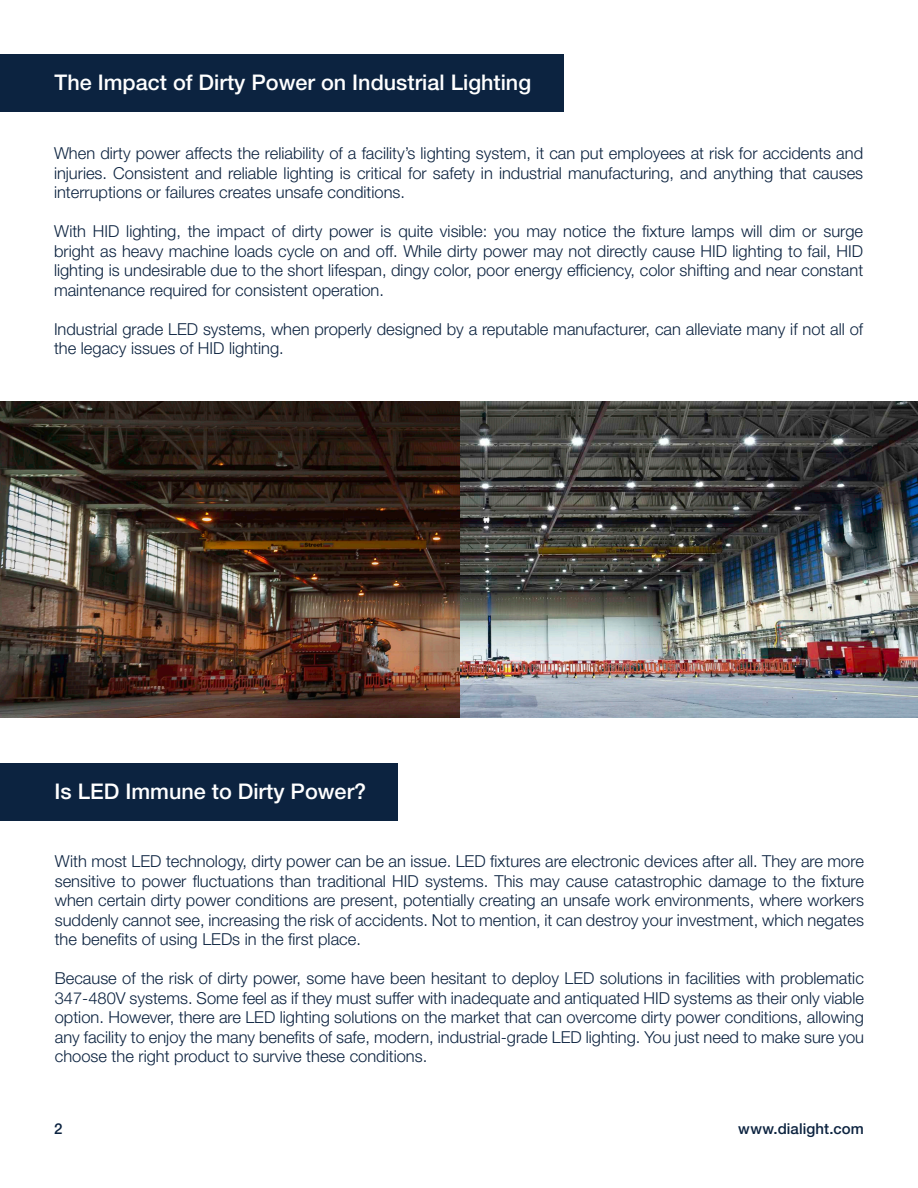
<style>
.page{position:relative;width:918px;height:1188px;background:#fff}
.page>*{position:absolute;margin:0;border:0;box-sizing:border-box;transform-origin:0 0}
.t1{font:500 21.6px "Helvetica Neue LT Std";color:#fff}
.t2{font:300 16.5px/19.5px "Helvetica Neue LT Std";color:#0c2340;text-align:justify}
.t3{font:500 15px "Helvetica Neue LT Std";letter-spacing:.005em;color:#0c2340}
</style>
<div class="page">
<hr style="left:917px;top:752px;width:1px;height:436px;background:#0c2340">
<div style="left:0;top:54px;width:563px;height:58px;background:#0c2340"></div>
<div style="left:0;top:763px;width:398px;height:58px;background:#0c2340"></div>
<img style="left:0;top:402px;width:918px;height:316px">
<p class="t1" style="left:55px;top:70px;width:478px">The Impact of Dirty Power on Industrial Lighting</p>
<p class="t2" style="left:54px;top:143px;width:811px">When dirty power affects the reliability of a facility’s lighting system, it can put employees at risk for accidents and injuries. Consistent and reliable lighting is critical for safety in industrial manufacturing, and anything that causes interruptions or failures creates unsafe conditions.</p>
<p class="t2" style="left:54px;top:221px;width:811px">With HID lighting, the impact of dirty power is quite visible: you may notice the fixture lamps will dim or surge bright as heavy machine loads cycle on and off. While dirty power may not directly cause HID lighting to fail, HID lighting is undesirable due to the short lifespan, dingy color, poor energy efficiency, color shifting and near constant maintenance required for consistent operation.</p>
<p class="t2" style="left:54px;top:319px;width:811px">Industrial grade LED systems, when properly designed by a reputable manufacturer, can alleviate many if not all of the legacy issues of HID lighting.</p>
<p class="t1" style="left:55px;top:779px;width:313px">Is LED Immune to Dirty Power?</p>
<p class="t2" style="left:55px;top:851px;width:811px">With most LED technology, dirty power can be an issue. LED fixtures are electronic devices after all. They are more sensitive to power fluctuations than traditional HID systems. This may cause catastrophic damage to the fixture when certain dirty power conditions are present, potentially creating an unsafe work environments, where workers suddenly cannot see, increasing the risk of accidents. Not to mention, it can destroy your investment, which negates the benefits of using LEDs in the first place.</p>
<p class="t2" style="left:55px;top:968px;width:811px">Because of the risk of dirty power, some have been hesitant to deploy LED solutions in facilities with problematic 347-480V systems. Some feel as if they must suffer with inadequate and antiquated HID systems as their only viable option. However, there are LED lighting solutions on the market that can overcome dirty power conditions, allowing any facility to enjoy the many benefits of safe, modern, industrial-grade LED lighting. You just need to make sure you choose the right product to survive these conditions.</p>
<p class="t3" style="left:54px;top:1119px;width:10px">2</p>
<p class="t3" style="left:738px;top:1119px;width:127px">www.dialight.com</p>
</div>
